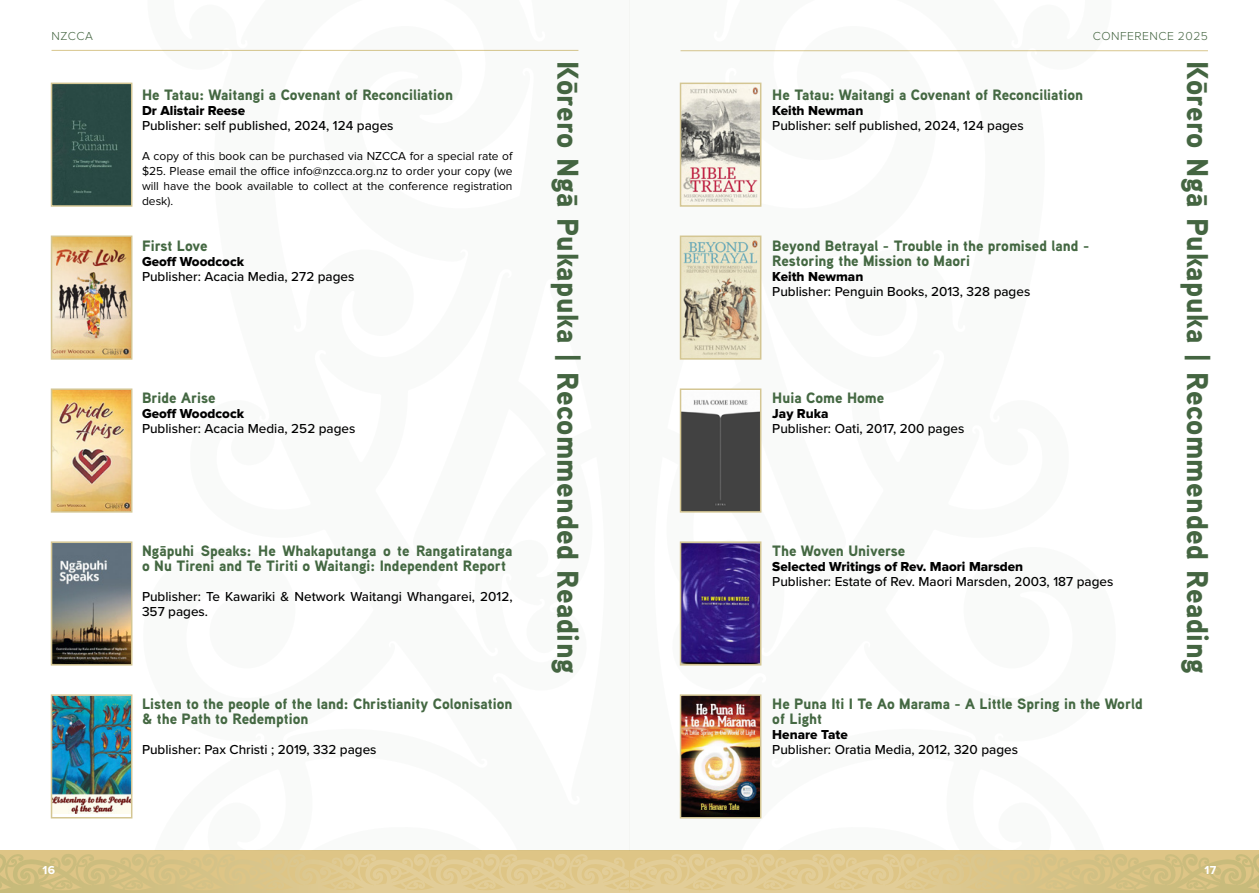
<style>
.page{position:relative;width:1259px;height:893px;background:#fff}
.page>*{position:absolute;margin:0;border:0;box-sizing:border-box;transform-origin:0 0}
.t1{font:900 30px "Aaux Next";letter-spacing:.015em;color:#446541}
.t2{font:900 15px/15px "Aaux Next";color:#446842}
.t3{font:500 13.5px/15px "Proxima Nova";color:#000}
.t4{font:13.5px "Proxima Nova Extrabld";color:#000}
.t5{font:12px/15px "Proxima Nova";color:#000;text-align:justify}
.t6{font:300 12px "Proxima Nova A";letter-spacing:.04em;color:#446541}
.t7{font:700 12px "Proxima Nova A";color:#fff}
</style>
<div class="page">
<svg style="left:0;top:850px;width:1259px;height:43px;background:#d9c488"></svg>
<svg style="left:484px;top:853px;width:290px;height:40px;background:#e0c990"></svg>
<hr style="left:52px;top:50px;width:526px;height:1px;background:#d8c68d">
<hr style="left:680px;top:50px;width:528px;height:1px;background:#d8c68d">
<svg style="left:629px;top:0;width:492px;height:850px"></svg>
<img style="left:54px;top:239px;width:75px;height:118px">
<div style="left:51px;top:236px;width:81px;height:124px;border:2px solid #d4c693"></div>
<img style="left:54px;top:86px;width:75px;height:118px">
<div style="left:51px;top:83px;width:81px;height:124px;border:2px solid #d4c693"></div>
<img style="left:54px;top:391px;width:75px;height:119px">
<div style="left:51px;top:388px;width:81px;height:125px;border:2px solid #d4c693"></div>
<img style="left:54px;top:544px;width:75px;height:119px">
<div style="left:51px;top:541px;width:81px;height:125px;border:2px solid #d4c693"></div>
<img style="left:54px;top:697px;width:75px;height:117px">
<div style="left:51px;top:694px;width:81px;height:124px;border:2px solid #d4c693"></div>
<img style="left:683px;top:239px;width:75px;height:118px">
<div style="left:680px;top:236px;width:81px;height:124px;border:2px solid #d4c693"></div>
<img style="left:683px;top:86px;width:75px;height:118px">
<div style="left:680px;top:83px;width:81px;height:124px;border:2px solid #d4c693"></div>
<img style="left:683px;top:391px;width:75px;height:119px">
<div style="left:680px;top:388px;width:81px;height:125px;border:2px solid #d4c693"></div>
<img style="left:683px;top:544px;width:75px;height:119px">
<div style="left:680px;top:541px;width:81px;height:125px;border:2px solid #d4c693"></div>
<img style="left:683px;top:697px;width:75px;height:118px">
<div style="left:680px;top:694px;width:81px;height:124px;border:2px solid #d4c693"></div>
<p class="t6" style="left:52px;top:29px;width:43px">NZCCA</p>
<p class="t6" style="left:1092px;top:29px;width:117px">CONFERENCE 2025</p>
<h1 class="t1" style="left:589px;top:61px;width:614px;rotate:90deg">Kōrero Ngā Pukapuka | Recommended Reading</h1>
<h1 class="t1" style="left:1219px;top:61px;width:614px;rotate:90deg">Kōrero Ngā Pukapuka | Recommended Reading</h1>
<p class="t2" style="left:142px;top:87px;width:312px">He Tatau: Waitangi a Covenant of Reconciliation</p>
<p class="t4" style="left:142px;top:102px;width:105px">Dr Alistair Reese</p>
<p class="t3" style="left:142px;top:117px;width:253px">Publisher: self published, 2024, 124 pages</p>
<p class="t5" style="left:142px;top:148px;width:372px">A copy of this book can be purchased via NZCCA for a special rate of $25. Please email the office info@nzcca.org.nz to order your copy (we will have the book available to collect at the conference registration desk).</p>
<p class="t2" style="left:142px;top:238px;width:67px">First Love</p>
<p class="t4" style="left:142px;top:253px;width:104px">Geoff Woodcock</p>
<p class="t3" style="left:142px;top:268px;width:214px">Publisher: Acacia Media, 272 pages</p>
<p class="t2" style="left:772px;top:87px;width:312px">He Tatau: Waitangi a Covenant of Reconciliation</p>
<p class="t4" style="left:772px;top:102px;width:93px">Keith Newman</p>
<p class="t3" style="left:772px;top:117px;width:253px">Publisher: self published, 2024, 124 pages</p>
<p class="t2" style="left:772px;top:238px;width:319px">Beyond Betrayal - Trouble in the promised land -<br>Restoring the Mission to Maori</p>
<p class="t4" style="left:772px;top:268px;width:93px">Keith Newman</p>
<p class="t3" style="left:772px;top:283px;width:259px">Publisher: Penguin Books, 2013, 328 pages</p>
<p class="t2" style="left:142px;top:390px;width:75px">Bride Arise</p>
<p class="t4" style="left:142px;top:406px;width:104px">Geoff Woodcock</p>
<p class="t3" style="left:142px;top:421px;width:215px">Publisher: Acacia Media, 252 pages</p>
<p class="t2" style="left:772px;top:390px;width:114px">Huia Come Home</p>
<p class="t4" style="left:772px;top:406px;width:58px">Jay Ruka</p>
<p class="t3" style="left:772px;top:421px;width:194px">Publisher: Oati, 2017, 200 pages</p>
<p class="t2" style="left:142px;top:543px;width:372px">Ngāpuhi Speaks: He Whakaputanga o te Rangatiratanga o Nu Tireni and Te Tiriti o Waitangi: Independent Report</p>
<p class="t3" style="left:142px;top:589px;width:372px">Publisher: Te Kawariki &amp; Network Waitangi Whangarei, 2012,<br>357 pages.</p>
<p class="t2" style="left:772px;top:543px;width:135px">The Woven Universe</p>
<p class="t4" style="left:772px;top:559px;width:252px">Selected Writings of Rev. Maori Marsden</p>
<p class="t3" style="left:772px;top:574px;width:342px">Publisher: Estate of Rev. Maori Marsden, 2003, 187 pages</p>
<p class="t2" style="left:142px;top:696px;width:372px">Listen to the people of the land: Christianity Colonisation &amp; the Path to Redemption</p>
<p class="t3" style="left:142px;top:742px;width:236px">Publisher: Pax Christi ; 2019, 332 pages</p>
<p class="t2" style="left:772px;top:696px;width:372px">He Puna Iti I Te Ao Marama - A Little Spring in the World of Light</p>
<p class="t4" style="left:772px;top:727px;width:77px">Henare Tate</p>
<p class="t3" style="left:772px;top:742px;width:247px">Publisher: Oratia Media, 2012, 320 pages</p>
<p class="t7" style="left:43px;top:864px;width:14px">16</p>
<p class="t7" style="left:1204px;top:864px;width:13px">17</p>
</div>
